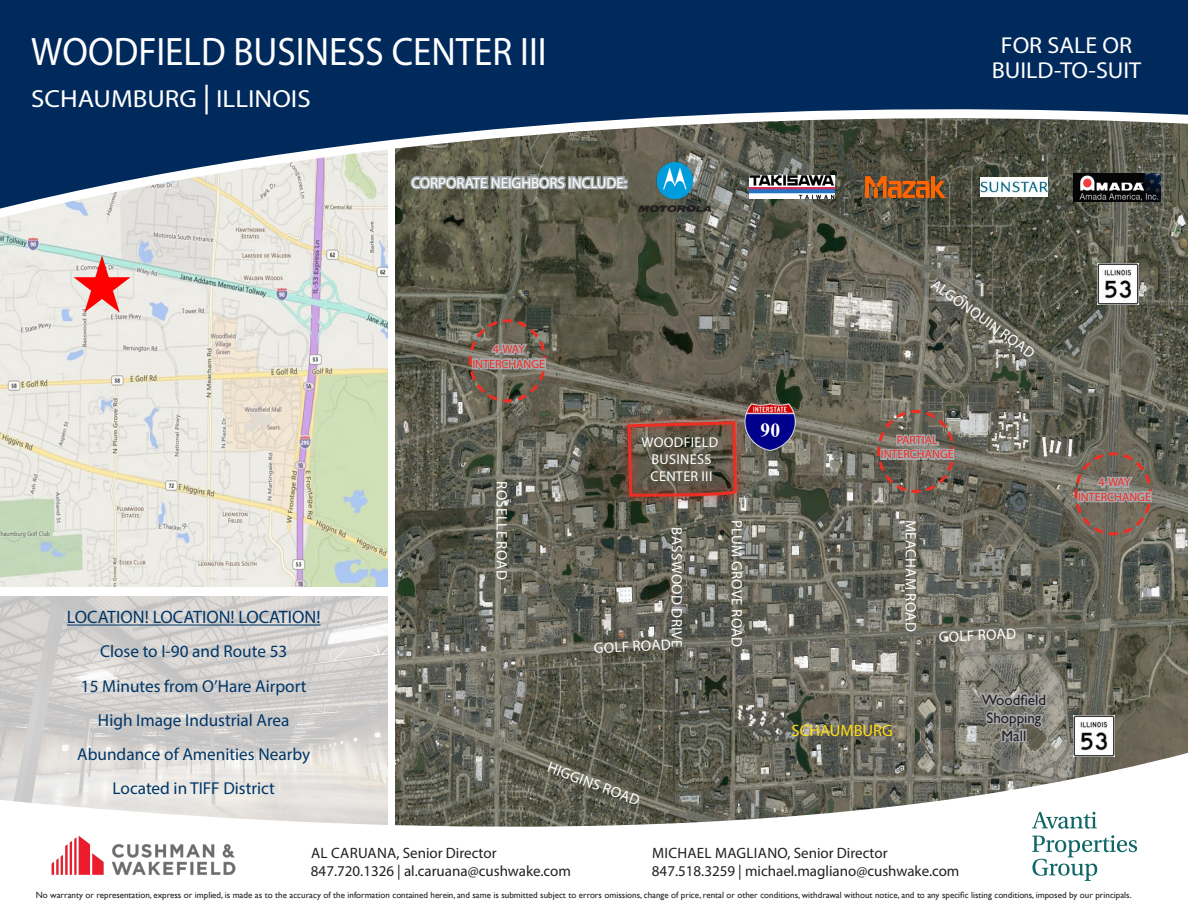
<style>
.page{position:relative;width:1188px;height:918px;background:#fff}
.page>*{position:absolute;margin:0;border:0;box-sizing:border-box;transform-origin:0 0}
.table_of_content_tit{font:39.9px "Myriad Pro";color:#fff;scale:.93 1}
.table_of_content_tit-2{font:24.75px "Myriad Pro";color:#fff;scale:1.09 1}
.table_of_content_tit-3{font:23.1px "Myriad Pro";color:#fff;scale:1.05 1}
.t1{font:18px "Myriad Pro";color:#003667}
.t2{font:17.25px "Myriad Pro";color:#003667}
.t3{font:16.5px "Myriad Pro";color:#ffdd19}
.t4{font:15px "Myriad Pro";color:#231f20}
.t5{font:15px "Myriad Pro";letter-spacing:.02em;color:#fff}
.t6{font:15px "Myriad Pro";color:#fff}
.t7{font:15px/18px "Gill Sans";color:#231f20;text-align:center}
.t8{font:14.25px "Myriad Pro";letter-spacing:.02em;color:#fff}
.t9{font:12px "Myriad Pro";color:#ee2e22}
.t10{font:9px "Gill Sans";color:#231f20}
.s1{font-size:29.7px}
</style>
<div class="page">
<img style="left:0;top:229px;width:387px;height:357px">
<img style="left:395px;top:229px;width:793px;height:524px">
<img style="left:0;top:597px;width:387px;height:156px">
<svg style="left:0;top:0;width:1188px;height:229px;background:#324c68"></svg>
<img style="left:735px;top:402px;width:71px;height:49px">
<svg style="left:0;top:753px;width:1187px;height:96px"></svg>
<hr style="left:67px;top:625px;width:254px;height:1px;background:#003667">
<img style="left:73px;top:256px;width:57px;height:57px">
<svg style="left:1032px;top:812px;width:65px;height:17px"></svg>
<svg style="left:1032px;top:835px;width:105px;height:46px"></svg>
<img style="left:1074px;top:716px;width:41px;height:41px">
<svg style="left:977px;top:688px;width:71px;height:57px;background:#8c8c87"></svg>
<div style="left:1019px;top:729px;width:5px;height:13px;border:3px solid #a8a9ad"></div>
<div style="left:1022px;top:729px;width:5px;height:13px;border:3px solid #a8a9ad"></div>
<img style="left:1098px;top:264px;width:41px;height:41px">
<div style="left:618px;top:412px;width:128px;height:95px;background:#ee2e22;opacity:.75"></div>
<svg style="left:626px;top:423px;width:112px;height:349px;background:#655e52"></svg>
<svg style="left:467px;top:301px;width:81px;height:103px;background:#72685c"></svg>
<svg style="left:1073px;top:434px;width:80px;height:103px;background:#7c7065"></svg>
<svg style="left:876px;top:409px;width:80px;height:85px;background:#7e7168"></svg>
<svg style="left:409px;top:154px;width:219px;height:46px;background:#6d6e60"></svg>
<img style="left:637px;top:162px;width:75px;height:50px">
<img style="left:749px;top:176px;width:85px;height:22px">
<img style="left:866px;top:176px;width:80px;height:22px">
<img style="left:1074px;top:174px;width:86px;height:27px">
<img style="left:980px;top:177px;width:68px;height:20px">
<img style="left:27px;top:820px;width:234px;height:55px">
<p class="table_of_content_tit" style="left:31px;top:27px;width:556px">WOODFIELD BUSINESS CENTER III</p>
<p class="table_of_content_tit-3" style="left:1001px;top:31px;width:126px">FOR SALE OR</p>
<p class="table_of_content_tit-3" style="left:992px;top:56px;width:144px">BUILD-TO-SUIT</p>
<p class="table_of_content_tit-2" style="left:31px;top:84px;width:258px">SCHAUMBURG <span class="s1">|</span> ILLINOIS</p>
<p class="t1" style="left:67px;top:606px;width:255px">LOCATION! LOCATION! LOCATION!</p>
<p class="t2" style="left:100px;top:641px;width:189px">Close to I-90 and Route 53</p>
<p class="t2" style="left:81px;top:675px;width:227px">15 Minutes from O’Hare Airport</p>
<p class="t2" style="left:98px;top:709px;width:193px">High Image Industrial Area</p>
<p class="t2" style="left:77px;top:744px;width:234px">Abundance of Amenities Nearby</p>
<p class="t2" style="left:113px;top:778px;width:164px">Located in TIFF District</p>
<p class="t6" style="left:412px;top:173px;width:217px">CORPORATE NEIGHBORS INCLUDE:</p>
<p class="t9" style="left:493px;top:342px;width:34px">4-WAY</p>
<p class="t9" style="left:472px;top:356px;width:74px">INTERCHANGE</p>
<h3 class="t5" style="left:511px;top:481px;width:100px;rotate:90deg">ROSELLE ROAD</h3>
<p class="t8" style="left:641px;top:434px;width:79px">WOODFIELD</p>
<p class="t8" style="left:652px;top:451px;width:61px">BUSINESS</p>
<p class="t8" style="left:650px;top:468px;width:63px">CENTER III</p>
<h3 class="t5" style="left:686px;top:527px;width:121px;rotate:90deg">BASSWOOD DRIVE</h3>
<h3 class="t5" style="left:593px;top:639px;width:79px;rotate:-3deg">GOLF ROAD</h3>
<h3 class="t5" style="left:746px;top:520px;width:129px;rotate:90deg">PLUM GROVE ROAD</h3>
<h3 class="t5" style="left:551px;top:758px;width:99px;rotate:20deg">HIGGINS ROAD</h3>
<h3 class="t5" style="left:939px;top:275px;width:125px;rotate:36deg">ALGONQUIN ROAD</h3>
<p class="t9" style="left:897px;top:433px;width:43px">PARTIAL</p>
<p class="t9" style="left:881px;top:447px;width:74px">INTERCHANGE</p>
<h3 class="t5" style="left:920px;top:520px;width:113px;rotate:90deg">MEACHAM ROAD</h3>
<p class="t3" style="left:792px;top:720px;width:103px">SCHAUMBURG</p>
<h3 class="t5" style="left:939px;top:628px;width:79px;rotate:-3deg">GOLF ROAD</h3>
<p class="t7" style="left:982px;top:691px;width:66px">Woodfield<br>Shopping<br>Mall</p>
<p class="t9" style="left:1098px;top:475px;width:34px">4-WAY</p>
<p class="t9" style="left:1078px;top:489px;width:74px">INTERCHANGE</p>
<p class="t4" style="left:311px;top:844px;width:187px">AL CARUANA, Senior Director</p>
<p class="t4" style="left:311px;top:862px;width:261px">847.720.1326 | al.caruana@cushwake.com</p>
<p class="t10" style="left:36px;top:889px;width:1097px">No warranty or representation, express or implied, is made as to the accuracy of the information contained herein, and same is submitted subject to errors omissions, change of price, rental or other conditions, withdrawal without notice, and to any specific listing conditions, imposed by our principals.</p>
<p class="t4" style="left:652px;top:844px;width:237px">MICHAEL MAGLIANO, Senior Director</p>
<p class="t4" style="left:652px;top:862px;width:309px">847.518.3259 | michael.magliano@cushwake.com</p>
</div>
